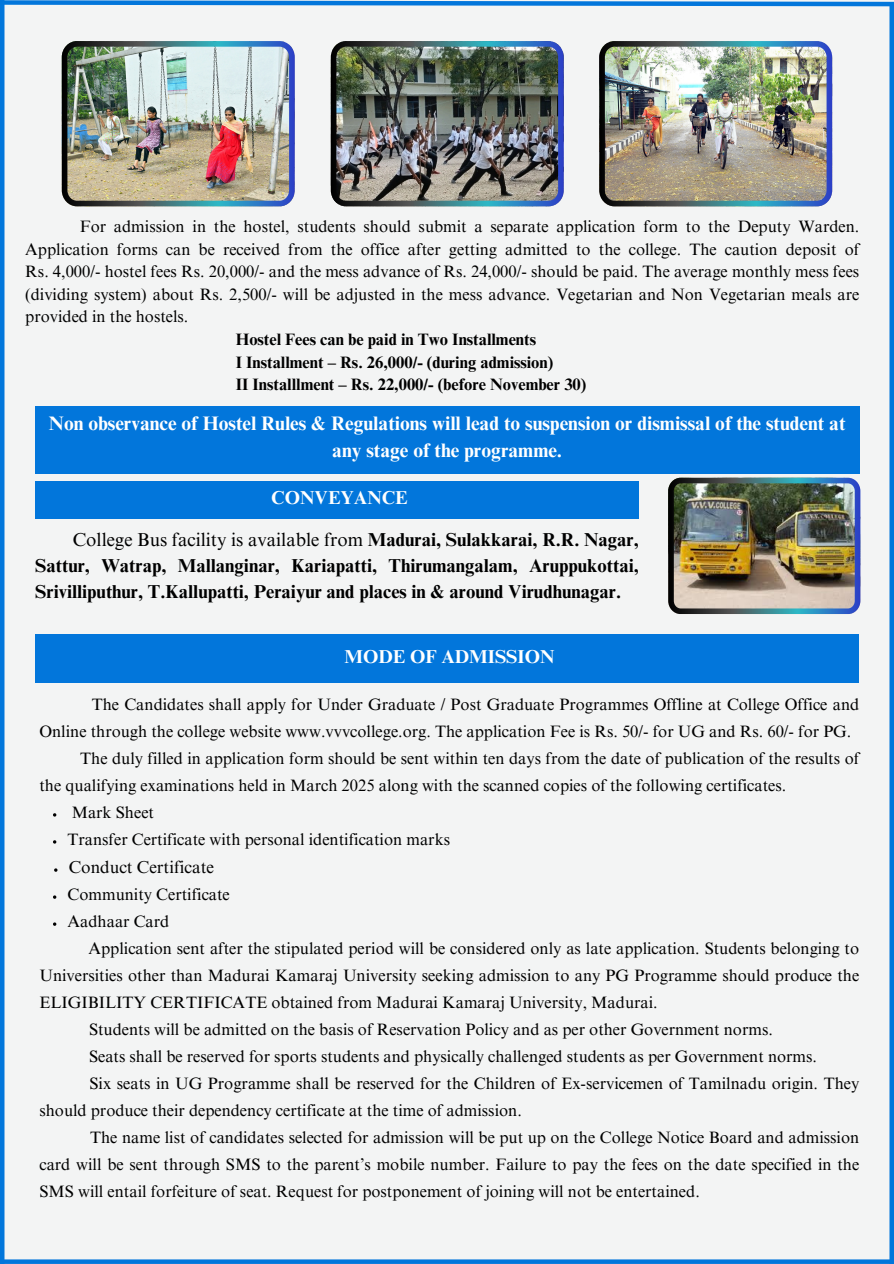
<style>
.page{position:relative;width:894px;height:1264px;background:#fff}
.page>*{position:absolute;margin:0;border:0;box-sizing:border-box;transform-origin:0 0}
.t1{font:700 19.5px/27px "Times NRMT Pro";color:#fff;text-align:center}
.t2{font:700 18.75px/26px "Times NRMT Pro";color:#000;text-align:justify}
.t3{font:700 18.75px "Times NRMT Pro";color:#fff}
.t4{font:17.25px "Times NRMT Pro";color:#000}
.t5{font:16.5px/27px "Times NRMT Pro";color:#000;text-align:justify}
.t6{font:700 16.5px "Times NRMT Pro";color:#000}
.s1{font-weight:400}
</style>
<div class="page">
<div style="left:0;top:0;width:893px;height:1263px;background:#f3f4f4"></div>
<div style="left:35px;top:406px;width:823px;height:68px;background:#0276db"></div>
<div style="left:35px;top:481px;width:604px;height:38px;background:#0276db"></div>
<div style="left:35px;top:634px;width:823px;height:49px;background:#0276db"></div>
<img style="left:62px;top:41px;width:232px;height:165px">
<img style="left:599px;top:41px;width:233px;height:165px">
<img style="left:331px;top:41px;width:232px;height:165px">
<svg style="left:4px;top:1259px;width:885px;height:4px;background:#1b83dd"></svg>
<hr style="left:0;top:0;width:4px;height:1263px;background:#0276db">
<svg style="left:889px;top:9px;width:4px;height:1254px;background:#1f85dd"></svg>
<img style="left:668px;top:477px;width:192px;height:137px">
<svg style="left:4px;top:0;width:889px;height:9px"></svg>
<p class="t5" style="left:25px;top:217px;width:835px;line-height:22.5px;text-indent:54px">For admission in the hostel, students should submit a separate application form to the Deputy Warden.<br>Application forms can be received from the office after getting admitted to the college. The caution deposit of Rs. 4,000/- hostel fees Rs. 20,000/- and the mess advance of Rs. 24,000/- should be paid. The average monthly mess fees (dividing system) about Rs. 2,500/- will be adjusted in the mess advance. Vegetarian and Non Vegetarian meals are provided in the hostels.</p>
<p class="t6" style="left:236px;top:333px;width:302px">Hostel Fees can be paid in Two Installments</p>
<p class="t6" style="left:236px;top:356px;width:319px">I Installment – Rs. 26,000/- (during admission)</p>
<h2 class="t6" style="left:236px;top:378px;width:352px">II Installlment – Rs. 22,000/- (before November 30)</h2>
<p class="t1" style="left:49px;top:412px;width:797px">Non observance of Hostel Rules &amp; Regulations will lead to suspension or dismissal of the student at any stage of the programme.</p>
<p class="t3" style="left:271px;top:490px;width:138px">CONVEYANCE</p>
<p class="t2" style="left:35px;top:529px;width:605px;text-indent:38px"><span class="s1">College Bus facility is available from</span> Madurai, Sulakkarai, R.R. Nagar, Sattur, Watrap, Mallanginar, Kariapatti, Thirumangalam, Aruppukottai, Srivilliputhur, T.Kallupatti, Peraiyur and places in &amp; around Virudhunagar.</p>
<p class="t3" style="left:344px;top:649px;width:211px">MODE OF ADMISSION</p>
<h1 class="t5" style="left:39px;top:692px;width:821px;text-indent:52px">The Candidates shall apply for Under Graduate / Post Graduate Programmes Offline at College Office and<br>Online through the college website www.vvvcollege.org. The application Fee is Rs. 50/- for UG and Rs. 60/- for PG.</h1>
<h3 class="t5" style="left:39px;top:746px;width:821px;text-indent:41px">The duly filled in application form should be sent within ten days from the date of publication of the results of the qualifying examinations held in March 2025 along with the scanned copies of the following certificates.</h3>
<h1 class="t5" style="left:72px;top:800px;width:84px">Mark Sheet</h1>
<p class="t5" style="left:67px;top:827px;width:384px">Transfer Certificate with personal identification marks</p>
<p class="t4" style="left:69px;top:860px;width:147px">Conduct Certificate</p>
<p class="t5" style="left:67px;top:882px;width:164px">Community Certificate</p>
<p class="t5" style="left:67px;top:909px;width:103px">Aadhaar Card</p>
<p class="t5" style="left:39px;top:936px;width:821px;text-indent:49px">Application sent after the stipulated period will be considered only as late application. Students belonging to Universities other than Madurai Kamaraj University seeking admission to any PG Programme should produce the ELIGIBILITY CERTIFICATE obtained from Madurai Kamaraj University, Madurai.</p>
<p class="t5" style="left:89px;top:1017px;width:685px">Students will be admitted on the basis of Reservation Policy and as per other Government norms.</p>
<p class="t5" style="left:89px;top:1044px;width:729px">Seats shall be reserved for sports students and physically challenged students as per Government norms.</p>
<p class="t5" style="left:39px;top:1071px;width:821px;text-indent:50px">Six seats in UG Programme shall be reserved for the Children of Ex-servicemen of Tamilnadu origin. They should produce their dependency certificate at the time of admission.</p>
<p class="t5" style="left:39px;top:1126px;width:821px;text-indent:51px">The name list of candidates selected for admission will be put up on the College Notice Board and admission card will be sent through SMS to the parent’s mobile number. Failure to pay the fees on the date specified in the SMS will entail forfeiture of seat. Request for postponement of joining will not be entertained.</p>
</div>
